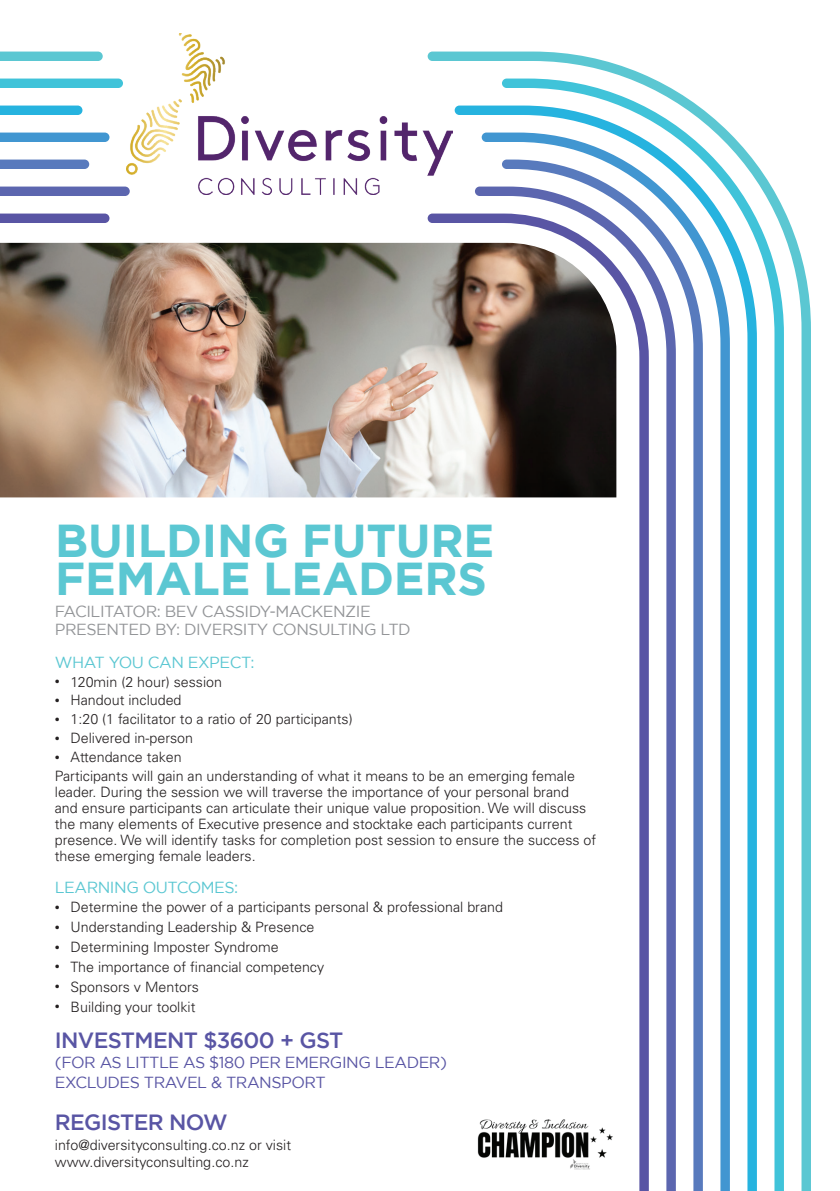
<style>
.page{position:relative;width:840px;height:1191px;background:#fff}
.page>*{position:absolute;margin:0;border:0;box-sizing:border-box;transform-origin:0 0}
.t1{font:700 46px/38px "Gotham";letter-spacing:-.005em;color:#5bc7d2}
.t2{font:500 22px "Gotham";letter-spacing:-.03em;color:#5955a4}
.t3{font:16px/18px "Gotham";letter-spacing:-.03em;color:#939598}
.t4{font:16px/20px "Gotham";letter-spacing:-.03em;color:#5955a4}
.t5{font:16px "Gotham";letter-spacing:-.03em;color:#5bc7d2}
.t6{font:300 14.2px/16px "Univers LT Std";color:#231f20}
.s1{font-size:10px}
</style>
<div class="page">
<svg style="left:452px;top:52px;width:358px;height:1139px"></svg>
<svg style="left:501px;top:79px;width:282px;height:1112px"></svg>
<svg style="left:454px;top:106px;width:302px;height:1085px"></svg>
<svg style="left:481px;top:133px;width:248px;height:1058px"></svg>
<svg style="left:501px;top:159px;width:201px;height:1032px"></svg>
<svg style="left:474px;top:186px;width:201px;height:1005px"></svg>
<svg style="left:427px;top:213px;width:221px;height:978px"></svg>
<svg style="left:0;top:52px;width:103px;height:9px"></svg>
<svg style="left:0;top:79px;width:123px;height:9px"></svg>
<svg style="left:0;top:106px;width:82px;height:9px"></svg>
<svg style="left:0;top:133px;width:109px;height:9px"></svg>
<svg style="left:0;top:159px;width:89px;height:10px"></svg>
<svg style="left:0;top:186px;width:128px;height:10px"></svg>
<svg style="left:0;top:213px;width:109px;height:10px"></svg>
<img style="left:126px;top:33px;width:326px;height:162px">
<img style="left:475px;top:1111px;width:140px;height:63px">
<img style="left:0;top:243px;width:616px;height:254px">
<h1 class="t1" style="left:55px;top:520px;width:440px">BUILDING FUTURE<br>FEMALE LEADERS</h1>
<p class="t3" style="left:55px;top:602px;width:357px">FACILITATOR: BEV CASSIDY-MACKENZIE<br>PRESENTED BY: DIVERSITY CONSULTING LTD</p>
<p class="t5" style="left:55px;top:653px;width:201px">WHAT YOU CAN EXPECT:</p>
<p class="t6" style="left:55px;top:673px;width:169px"><span class="s1">•</span> 120min (2 hour) session</p>
<p class="t6" style="left:55px;top:692px;width:128px"><span class="s1">•</span> Handout included</p>
<p class="t6" style="left:55px;top:711px;width:299px"><span class="s1">•</span> 1:20 (1 facilitator to a ratio of 20 participants)</p>
<p class="t6" style="left:55px;top:730px;width:140px"><span class="s1">•</span> Delivered in-person</p>
<p class="t6" style="left:55px;top:747px;width:521px;line-height:18.8px"><span class="s1">•</span> Attendance taken<br>Participants will gain an understanding of what it means to be an emerging female</p>
<p class="t6" style="left:55px;top:784px;width:542px">leader. During the session we will traverse the importance of your personal brand<br>and ensure participants can articulate their unique value proposition. We will discuss the many elements of Executive presence and stocktake each participants current presence. We will identify tasks for completion post session to ensure the success of these emerging female leaders.</p>
<p class="t6" style="left:55px;top:899px;width:449px"><span class="s1">•</span> Determine the power of a participants personal &amp; professional brand</p>
<p class="t6" style="left:55px;top:919px;width:261px"><span class="s1">•</span> Understanding Leadership &amp; Presence</p>
<p class="t6" style="left:55px;top:939px;width:225px"><span class="s1">•</span> Determining Imposter Syndrome</p>
<p class="t6" style="left:55px;top:959px;width:271px"><span class="s1">•</span> The importance of financial competency</p>
<p class="t6" style="left:55px;top:978px;width:145px"><span class="s1">•</span> Sponsors v Mentors</p>
<p class="t6" style="left:55px;top:998px;width:142px"><span class="s1">•</span> Building your toolkit</p>
<p class="t5" style="left:55px;top:878px;width:185px">LEARNING OUTCOMES:</p>
<h2 class="t2" style="left:55px;top:1028px;width:290px">INVESTMENT $3600 + GST</h2>
<p class="t4" style="left:55px;top:1052px;width:393px">(FOR AS LITTLE AS $180 PER EMERGING LEADER)<br>EXCLUDES TRAVEL &amp; TRANSPORT</p>
<h2 class="t2" style="left:55px;top:1109px;width:174px">REGISTER NOW</h2>
<p class="t6" style="left:55px;top:1135px;width:237px;line-height:17.2px">info@diversityconsulting.co.nz or visit www.diversityconsulting.co.nz</p>
</div>
